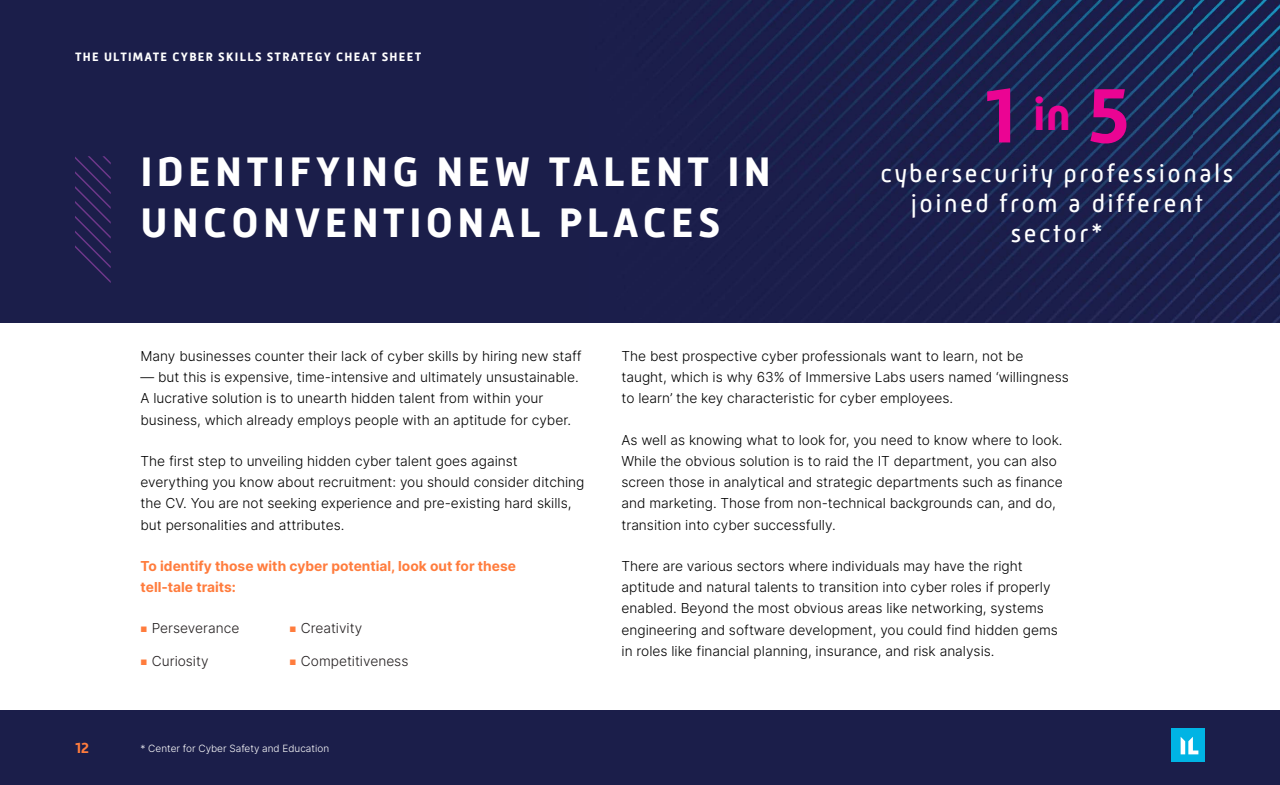
<style>
.page{position:relative;width:1280px;height:785px;background:#fff}
.page>*{position:absolute;margin:0;border:0;box-sizing:border-box;transform-origin:0 0}
.t1{font:700 78.75px "Mic 32 New";color:#eb0493}
.t2{font:700 42.5px/51px "Mic 32 New";letter-spacing:.1em;color:#fff}
.t3{font:25px/30px "Mic 32 New";letter-spacing:.1em;color:#fff;text-align:center}
.t4{font:700 15px "Mic 32 New";color:#ff7c3d}
.t5{font:300 13.75px/21.2px "Inter";color:#000}
.t6{font:700 13.75px/21.2px "Inter";color:#ff7c3d}
.t7{font:300 13.75px "Inter";color:#231f20}
.t8{font:700 12.5px "Mic 32 New";letter-spacing:.1em;color:#fff}
.t9{font:300 10px "Inter";color:#fff}
.s1{font-size:7.5px;color:#ff7c3d}
</style>
<div class="page">
<div style="left:0;top:710px;width:1280px;height:75px;background:#1b1e4a"></div>
<div style="left:1172px;top:729px;width:33px;height:33px;background:#00b4e4"></div>
<svg style="left:1181px;top:737px;width:17px;height:17px"></svg>
<div style="left:0;top:0;width:1280px;height:323px;background:#1b1e4a"></div>
<img style="left:705px;top:0;width:575px;height:323px">
<svg style="left:75px;top:156px;width:36px;height:127px"></svg>
<p class="t8" style="left:75px;top:50px;width:348px">THE ULTIMATE CYBER SKILLS STRATEGY CHEAT SHEET</p>
<h2 class="t2" style="left:141px;top:146px;width:632px">IDENTIFYING NEW TALENT IN<br>UNCONVENTIONAL PLACES</h2>
<h1 class="t1" style="left:984px;top:70px;width:147px">1 <sup>in</sup> 5</h1>
<h3 class="t3" style="left:880px;top:158px;width:354px">cybersecurity professionals joined from a different sector*</h3>
<p class="t4" style="left:75px;top:739px;width:15px">12</p>
<p class="t5" style="left:141px;top:345px;width:443px">Many businesses counter their lack of cyber skills by hiring new staff</p>
<p class="t5" style="left:141px;top:366px;width:440px">— but this is expensive, time-intensive and ultimately unsustainable.<br>A lucrative solution is to unearth hidden talent from within your business, which already employs people with an aptitude for cyber.</p>
<p class="t5" style="left:141px;top:450px;width:446px">The first step to unveiling hidden cyber talent goes against everything you know about recruitment: you should consider ditching the CV. You are not seeking experience and pre-existing hard skills, but personalities and attributes.</p>
<p class="t6" style="left:141px;top:555px;width:377px">To identify those with cyber potential, look out for these tell-tale traits:</p>
<p class="t7" style="left:141px;top:618px;width:100px"><span class="s1">■</span> Perseverance</p>
<p class="t7" style="left:141px;top:651px;width:70px"><span class="s1">■</span> Curiosity</p>
<p class="t7" style="left:290px;top:618px;width:74px"><span class="s1">■</span> Creativity</p>
<p class="t7" style="left:290px;top:651px;width:120px"><span class="s1">■</span> Competitiveness</p>
<p class="t9" style="left:141px;top:741px;width:190px">* Center for Cyber Safety and Education</p>
<p class="t5" style="left:622px;top:345px;width:449px">The best prospective cyber professionals want to learn, not be taught, which is why 63% of Immersive Labs users named ‘willingness to learn’ the key characteristic for cyber employees.</p>
<p class="t5" style="left:622px;top:429px;width:443px">As well as knowing what to look for, you need to know where to look.<br>While the obvious solution is to raid the IT department, you can also screen those in analytical and strategic departments such as finance and marketing. Those from non-technical backgrounds can, and do, transition into cyber successfully.</p>
<p class="t5" style="left:622px;top:555px;width:438px">There are various sectors where individuals may have the right aptitude and natural talents to transition into cyber roles if properly enabled. Beyond the most obvious areas like networking, systems engineering and software development, you could find hidden gems in roles like financial planning, insurance, and risk analysis.</p>
</div>
